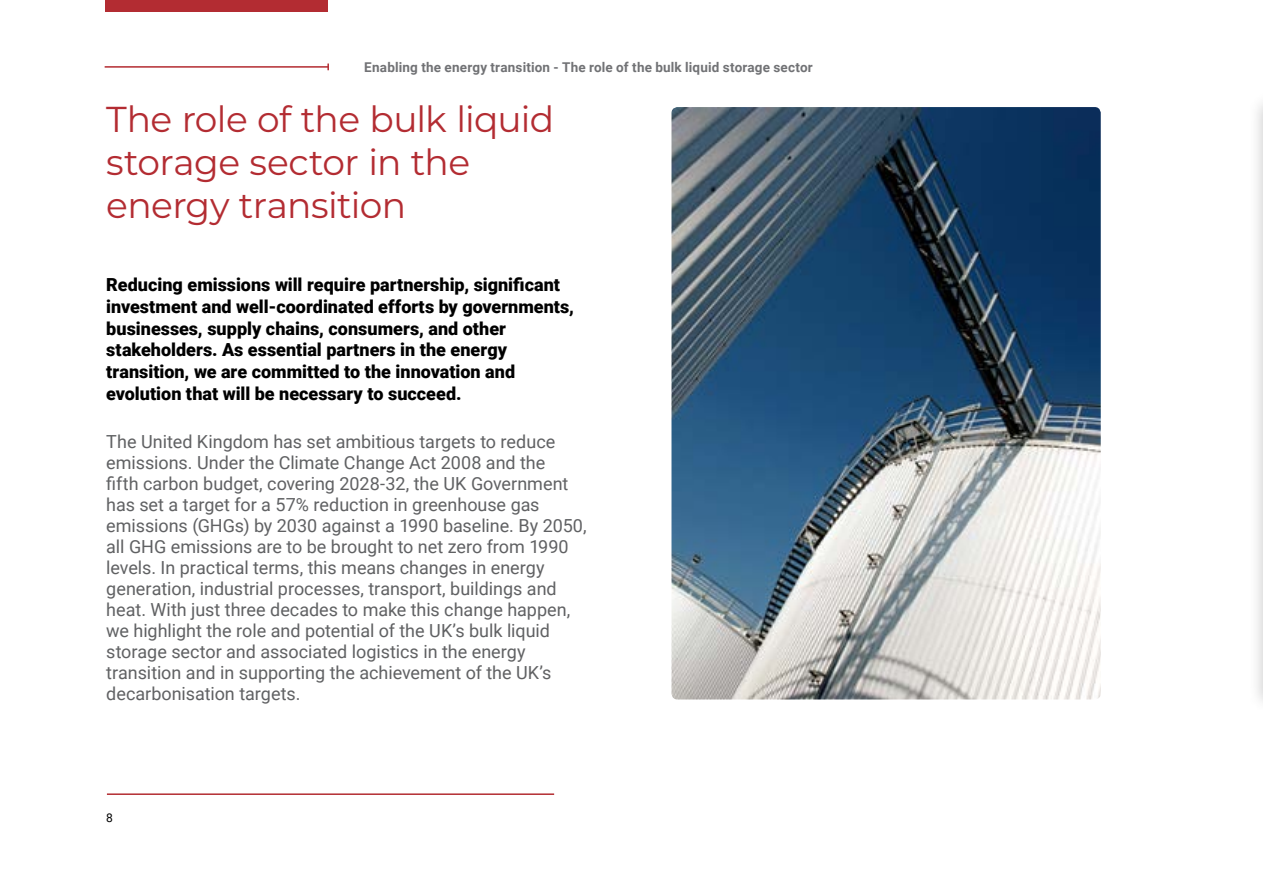
<style>
.page{position:relative;width:1263px;height:893px;background:#fff}
.page>*{position:absolute;margin:0;border:0;box-sizing:border-box;transform-origin:0 0}
.t1{font:36px/43.2px "Montserrat";letter-spacing:-.02em;color:#b32c32}
.t2{font:18px/21px "Roboto";color:#606163}
.t3{font:900 18px/21.6px "Roboto";color:#000}
.t4{font:700 13.5px "Roboto";letter-spacing:.015em;color:#717275}
.t5{font:12px "Roboto";color:#000}
</style>
<div class="page">
<img style="left:671px;top:107px;width:430px;height:592px">
<div style="left:1248px;top:92px;width:15px;height:622px;background:#4d4d4f;opacity:.3"></div>
<hr style="left:1262px;top:106px;width:1px;height:593px;background:#fff">
<hr style="left:105px;top:66px;width:223px;height:2px;background:#b32c32">
<svg style="left:327px;top:64px;width:2px;height:6px"></svg>
<hr style="left:107px;top:793px;width:447px;height:2px;background:#b32c32">
<div style="left:105px;top:0;width:223px;height:12px;background:#b32c32"></div>
<p class="t4" style="left:364px;top:57px;width:450px">Enabling the energy transition - The role of the bulk liquid storage sector</p>
<h1 class="t1" style="left:106px;top:96px;width:449px">The role of the bulk liquid storage sector in the energy transition</h1>
<p class="t3" style="left:106px;top:274px;width:469px">Reducing emissions will require partnership, significant investment and well-coordinated efforts by governments, businesses, supply chains, consumers, and other stakeholders. As essential partners in the energy transition, we are committed to the innovation and evolution that will be necessary to succeed.</p>
<p class="t2" style="left:106px;top:430px;width:482px">The United Kingdom has set ambitious targets to reduce emissions. Under the Climate Change Act 2008 and the<br>fifth carbon budget, covering 2028-32, the UK Government has set a target for a 57% reduction in greenhouse gas emissions (GHGs) by 2030 against a 1990 baseline. By 2050, all GHG emissions are to be brought to net zero from 1990 levels. In practical terms, this means changes in energy generation, industrial processes, transport, buildings and heat. With just three decades to make this change happen, we highlight the role and potential of the UK’s bulk liquid storage sector and associated logistics in the energy transition and in supporting the achievement of the UK’s decarbonisation targets.</p>
<p class="t5" style="left:106px;top:809px;width:8px">8</p>
</div>
